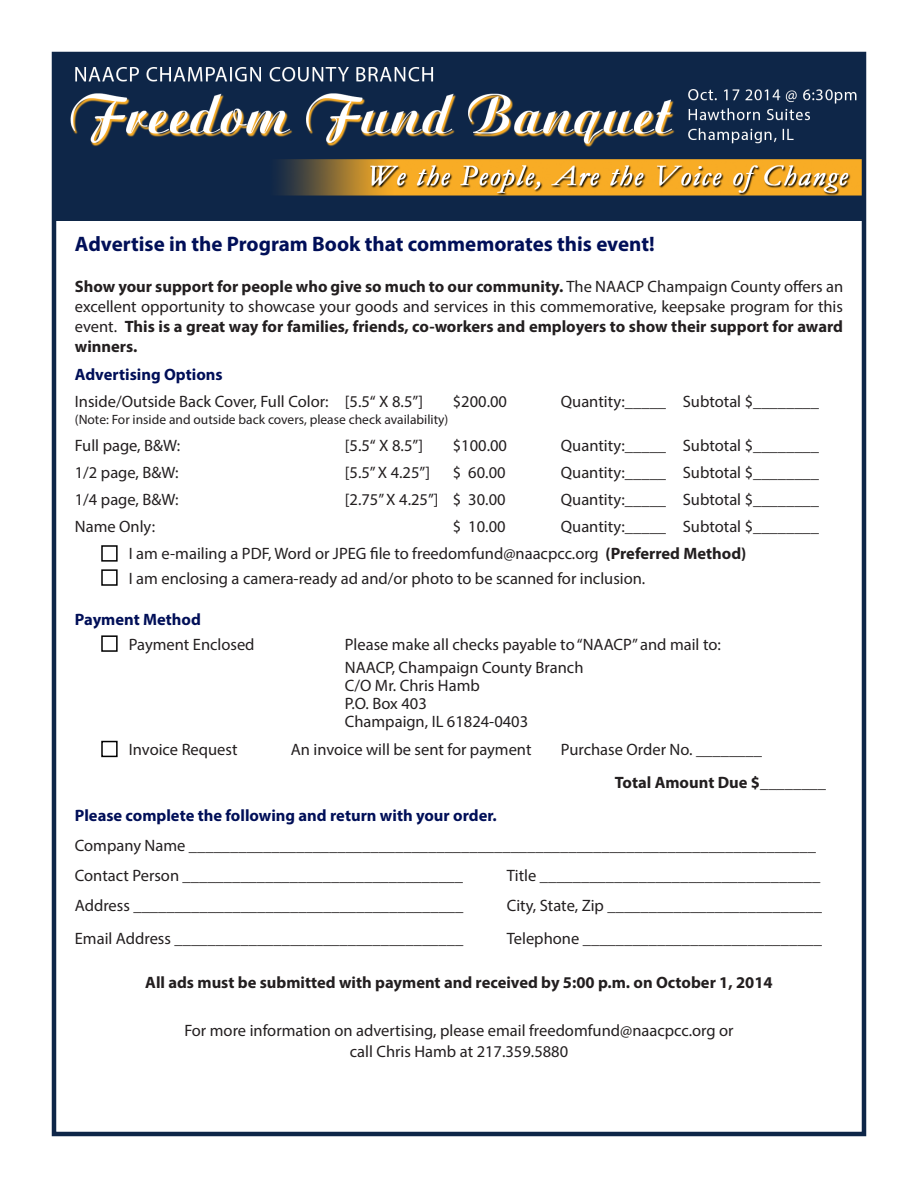
<style>
.page{position:relative;width:918px;height:1188px;background:#fff}
.page>*{position:absolute;margin:0;border:0;box-sizing:border-box;transform-origin:0 0}
.t1{font:700 21px "Myriad Pro";color:#010f58}
.t2{font:16.5px/18px "Myriad Pro";color:#231f20}
.t3{font:700 16.5px/19.8px "Myriad Pro";color:#231f20;text-align:justify}
.t4{font:700 16.5px "Myriad Pro";color:#010f58}
.t5{font:13.5px "Myriad Pro";color:#231f20}
.s1{font-weight:400}
.s2{font-weight:700}
</style>
<div class="page">
<img style="left:57px;top:57px;width:804px;height:163px">
<div style="left:101px;top:545px;width:17px;height:17px;border:2px solid #000"></div>
<div style="left:101px;top:569px;width:17px;height:17px;border:2px solid #000"></div>
<div style="left:101px;top:635px;width:17px;height:17px;border:2px solid #000"></div>
<div style="left:101px;top:741px;width:17px;height:16px;border:2px solid #000"></div>
<div style="left:52px;top:52px;width:814px;height:1084px;border:4px solid #0e2648"></div>
<p class="t1" style="left:75px;top:230px;width:581px">Advertise in the Program Book that commemorates this event!</p>
<p class="t3" style="left:75px;top:276px;width:770px">Show your support for people who give so much to our community. <span class="s1">The NAACP Champaign County offers an excellent opportunity to showcase your goods and services in this commemorative, keepsake program for this event.</span> This is a great way for families, friends, co-workers and employers to show their support for award winners.</p>
<p class="t4" style="left:75px;top:364px;width:149px">Advertising Options</p>
<p class="t2" style="left:75px;top:392px;width:350px">Inside/Outside Back Cover, Full Color: [5.5“ X 8.5”]</p>
<p class="t2" style="left:453px;top:392px;width:56px">$200.00</p>
<p class="t2" style="left:561px;top:392px;width:260px">Quantity:_____ Subtotal $________</p>
<p class="t5" style="left:75px;top:411px;width:375px">(Note: For inside and outside back covers, please check availability)</p>
<p class="t2" style="left:75px;top:436px;width:107px">Full page, B&amp;W:</p>
<p class="t2" style="left:345px;top:436px;width:80px">[5.5“ X 8.5”]</p>
<p class="t2" style="left:453px;top:436px;width:56px">$100.00</p>
<p class="t2" style="left:561px;top:436px;width:260px">Quantity:_____ Subtotal $________</p>
<p class="t2" style="left:75px;top:463px;width:105px">1/2 page, B&amp;W:</p>
<p class="t2" style="left:345px;top:463px;width:87px">[5.5” X 4.25”]</p>
<p class="t2" style="left:453px;top:463px;width:54px">$ 60.00</p>
<p class="t2" style="left:561px;top:463px;width:260px">Quantity:_____ Subtotal $________</p>
<p class="t2" style="left:75px;top:490px;width:105px">1/4 page, B&amp;W:</p>
<p class="t2" style="left:345px;top:490px;width:162px">[2.75” X 4.25”] $ 30.00</p>
<p class="t2" style="left:561px;top:490px;width:260px">Quantity:_____ Subtotal $________</p>
<p class="t2" style="left:75px;top:517px;width:82px">Name Only:</p>
<p class="t2" style="left:453px;top:517px;width:54px">$ 10.00</p>
<p class="t2" style="left:561px;top:517px;width:260px">Quantity:_____ Subtotal $________</p>
<p class="t2" style="left:129px;top:544px;width:619px">I am e-mailing a PDF, Word or JPEG file to freedomfund@naacpcc.org <span class="s2">(Preferred Method)</span></p>
<p class="t2" style="left:129px;top:569px;width:518px">I am enclosing a camera-ready ad and/or photo to be scanned for inclusion.</p>
<p class="t4" style="left:75px;top:608px;width:128px">Payment Method</p>
<p class="t2" style="left:129px;top:635px;width:127px">Payment Enclosed</p>
<p class="t2" style="left:345px;top:635px;width:377px">Please make all checks payable to “NAACP” and mail to:</p>
<p class="t2" style="left:345px;top:658px;width:240px">NAACP, Champaign County Branch<br>C/O Mr. Chris Hamb<br>P.O. Box 403<br>Champaign, IL 61824-0403</p>
<p class="t2" style="left:129px;top:740px;width:110px">Invoice Request</p>
<p class="t2" style="left:291px;top:740px;width:242px">An invoice will be sent for payment</p>
<p class="t2" style="left:561px;top:740px;width:203px">Purchase Order No. ________</p>
<p class="t3" style="left:615px;top:772px;width:213px">Total Amount Due $________</p>
<p class="t4" style="left:75px;top:805px;width:424px">Please complete the following and return with your order.</p>
<p class="t2" style="left:75px;top:836px;width:743px">Company Name ____________________________________________________________________________</p>
<p class="t2" style="left:75px;top:866px;width:390px">Contact Person __________________________________</p>
<p class="t2" style="left:507px;top:866px;width:315px">Title __________________________________</p>
<p class="t2" style="left:75px;top:896px;width:390px">Address ________________________________________</p>
<p class="t2" style="left:507px;top:896px;width:317px">City, State, Zip __________________________</p>
<p class="t2" style="left:75px;top:929px;width:390px">Email Address ___________________________________</p>
<p class="t2" style="left:507px;top:929px;width:317px">Telephone _____________________________</p>
<p class="t3" style="left:145px;top:972px;width:629px">All ads must be submitted with payment and received by 5:00 p.m. on October 1, 2014</p>
<p class="t2" style="left:184px;top:1021px;width:551px">For more information on advertising, please email freedomfund@naacpcc.org or</p>
<p class="t2" style="left:350px;top:1042px;width:220px">call Chris Hamb at 217.359.5880</p>
</div>
